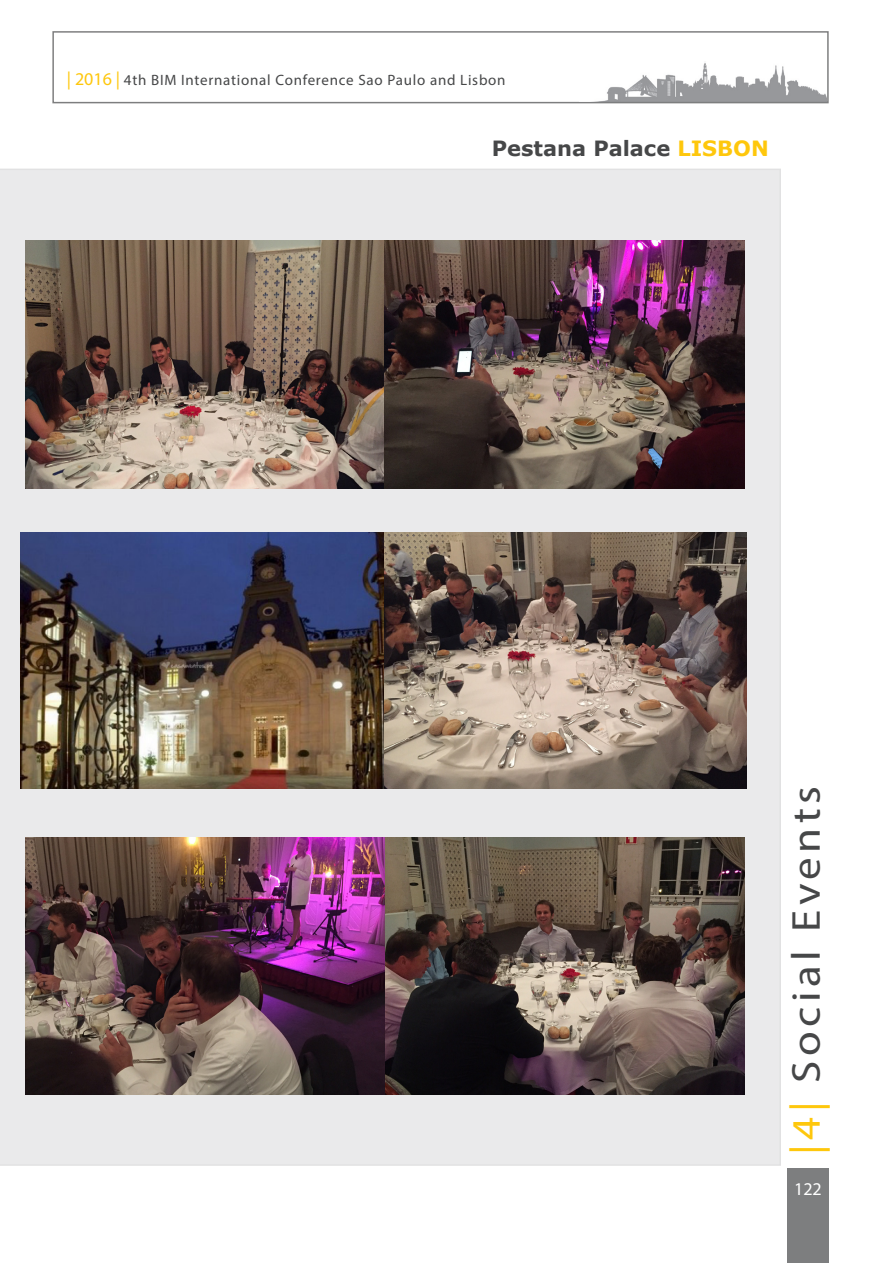
<style>
.page{position:relative;width:893px;height:1263px;background:#fff}
.page>*{position:absolute;margin:0;border:0;box-sizing:border-box;transform-origin:0 0}
.t1{font:40.5px "Myriad Pro";letter-spacing:.1em;color:#464748;scale:1.11 1}
.t2{font:700 21px "Verdana";color:#464748}
.t3{font:18px "Myriad Pro";color:#fff}
.t4{font:15px "Myriad Pro";letter-spacing:.05em;color:#464748}
.s1{font-size:18px;color:#fec70c}
.s2{color:#fec70c}
</style>
<div class="page">
<div style="left:52px;top:31px;width:777px;height:72px;border:2px solid #464748"></div>
<div style="left:787px;top:1168px;width:41px;height:94px;background:#7d7e7f"></div>
<img style="left:579px;top:63px;width:247px;height:39px">
<div style="left:0;top:169px;width:781px;height:997px;background:#eaeaeb"></div>
<img style="left:25px;top:240px;width:719px;height:248px">
<img style="left:25px;top:837px;width:719px;height:257px">
<img style="left:21px;top:532px;width:725px;height:257px">
<p class="t4" style="left:67px;top:70px;width:440px"><span class="s1">| 2016 |</span> 4th BIM International Conference Sao Paulo and Lisbon</p>
<h2 class="t2" style="left:492px;top:133px;width:279px">Pestana Palace <span class="s2">LISBON</span></h2>
<h1 class="t1" style="left:781px;top:1155px;width:334px;rotate:-90deg"><span class="s2">|4|</span> Social Events</h1>
<p class="t3" style="left:794px;top:1178px;width:29px">122</p>
</div>
